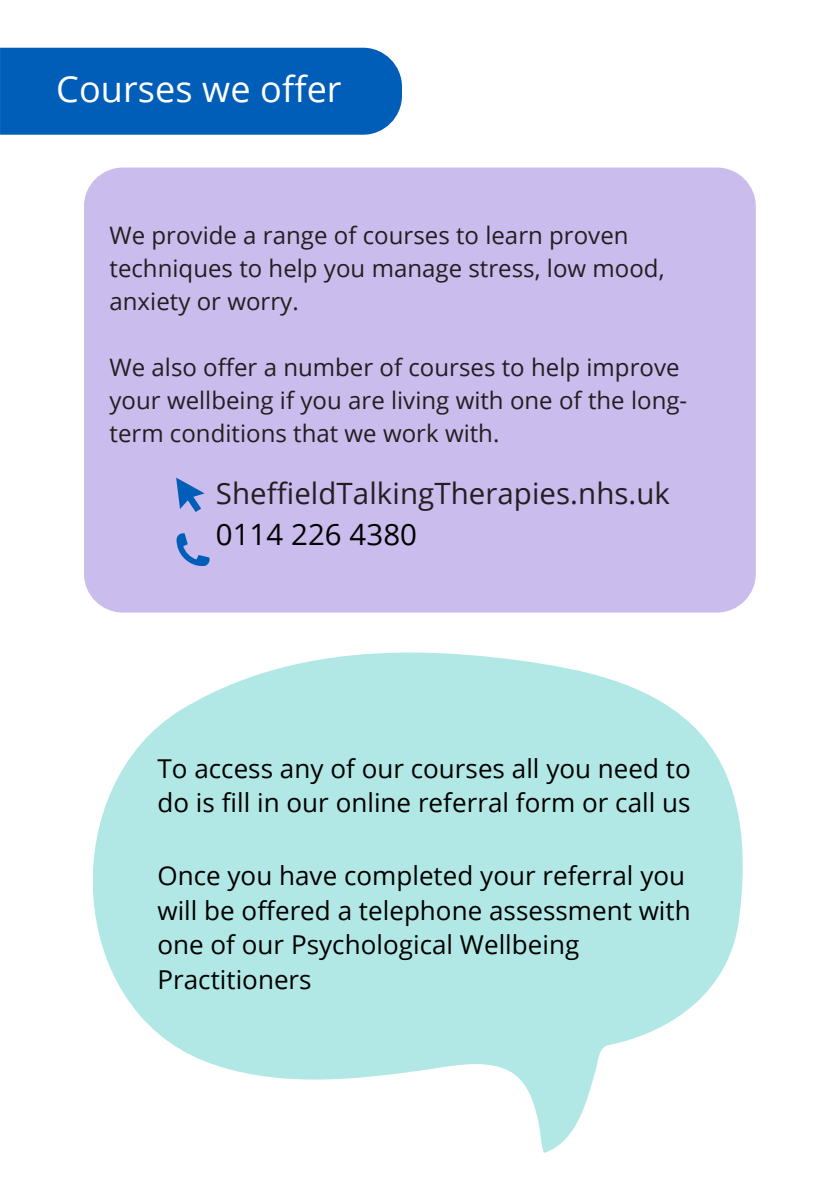
<style>
.page{position:relative;width:839px;height:1191px;background:#fff}
.page>*{position:absolute;margin:0;border:0;box-sizing:border-box;transform-origin:0 0}
.t1{font:36px "Open Sans";letter-spacing:.005em;color:#fff}
.t2{font:29.4px/40.4px "Open Sans";letter-spacing:.005em;color:#231f20}
.t3{font:26px/34.6px "Open Sans";color:#000}
.t4{font:24px/33px "Open Sans";color:#231f20}
.s1{color:#000}
</style>
<div class="page">
<div style="left:0;top:48px;width:402px;height:87px;background:#005eb8"></div>
<svg style="left:93px;top:653px;width:649px;height:500px;fill:#b1e8e6"></svg>
<div style="left:84px;top:168px;width:671px;height:445px;background:#cabced"></div>
<svg style="left:176px;top:533px;width:33px;height:33px"></svg>
<svg style="left:176px;top:478px;width:29px;height:34px"></svg>
<p class="t1" style="left:56px;top:64px;width:287px">Courses we offer</p>
<p class="t4" style="left:109px;top:218px;width:556px">We provide a range of courses to learn proven techniques to help you manage stress, low mood, anxiety or worry.</p>
<h1 class="t4" style="left:109px;top:350px;width:579px">We also offer a number of courses to help improve your wellbeing if you are living with one of the long&shy;term conditions that we work with.</h1>
<h2 class="t2" style="left:216px;top:473px;width:455px">SheffieldTalkingTherapies.nhs.uk<br><span class="s1">0114 226 4380</span></h2>
<p class="t3" style="left:157px;top:751px;width:535px">To access any of our courses all you need to do is fill in our online referral form or call us</p>
<p class="t3" style="left:157px;top:858px;width:534px">Once you have completed your referral you will be offered a telephone assessment with one of our Psychological Wellbeing Practitioners</p>
</div>
